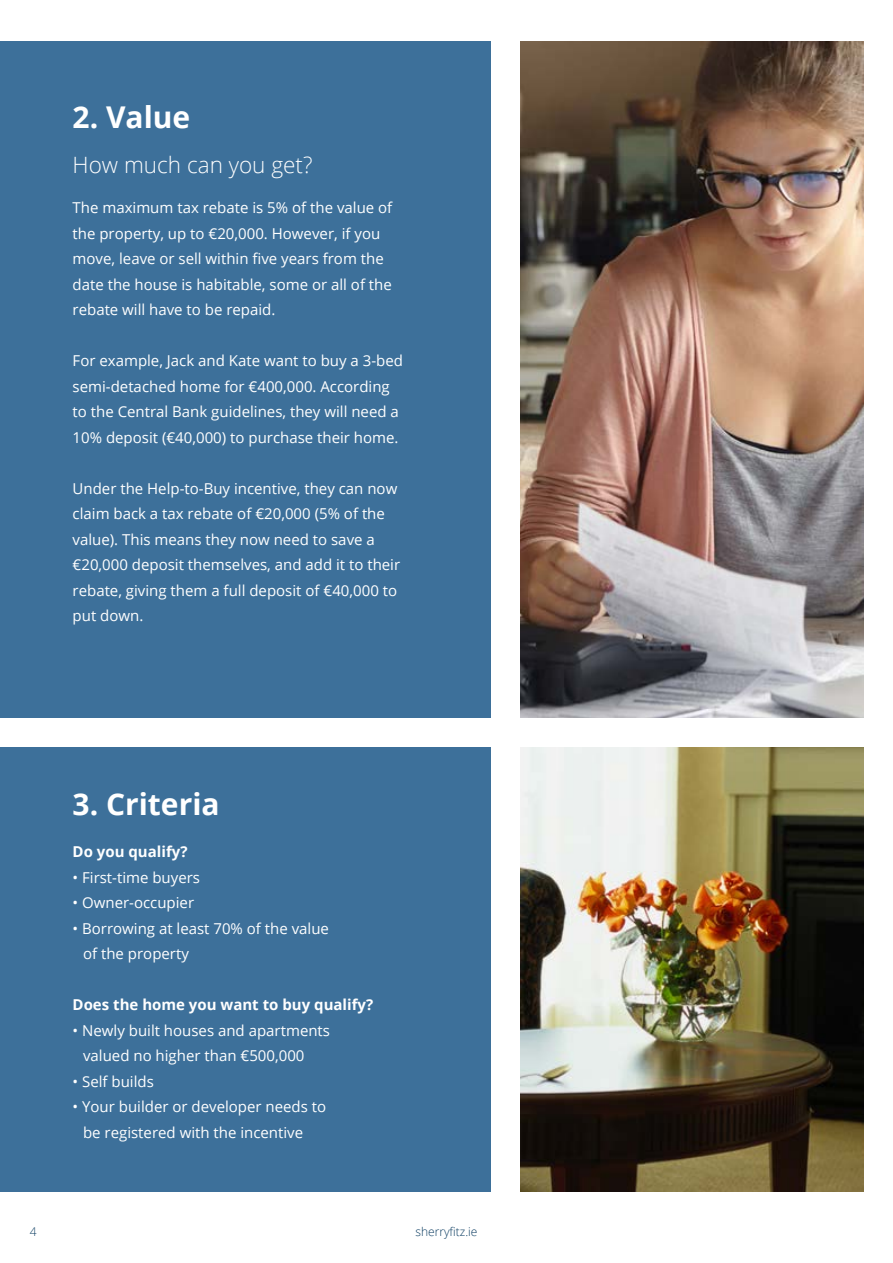
<style>
.page{position:relative;width:893px;height:1263px;background:#fff}
.page>*{position:absolute;margin:0;border:0;box-sizing:border-box;transform-origin:0 0}
.t1{font:700 30px "Open Sans";color:#fff}
.t2{font:300 22.5px "Open Sans";color:#fff}
.t3{font:15px/25.5px "Open Sans";color:#fff}
.t4{font:700 15px "Open Sans";color:#fff}
.t5{font:300 12px "Open Sans";color:#0b3c61}
</style>
<div class="page">
<img style="left:521px;top:747px;width:342px;height:445px">
<div style="left:0;top:41px;width:491px;height:676px;background:#3d709a"></div>
<img style="left:521px;top:41px;width:342px;height:676px">
<div style="left:0;top:747px;width:491px;height:445px;background:#3d709a"></div>
<h1 class="t1" style="left:73px;top:96px;width:119px">2. Value</h1>
<h2 class="t2" style="left:73px;top:149px;width:241px">How much can you get?</h2>
<p class="t3" style="left:73px;top:195px;width:321px">The maximum tax rebate is 5% of the value of the property, up to €20,000. However, if you move, leave or sell within five years from the date the house is habitable, some or all of the rebate will have to be repaid.</p>
<p class="t3" style="left:73px;top:348px;width:332px">For example, Jack and Kate want to buy a 3-bed semi-detached home for €400,000. According to the Central Bank guidelines, they will need a 10% deposit (€40,000) to purchase their home.</p>
<p class="t3" style="left:73px;top:475px;width:329px">Under the Help-to-Buy incentive, they can now claim back a tax rebate of €20,000 (5% of the value). This means they now need to save a €20,000 deposit themselves, and add it to their rebate, giving them a full deposit of €40,000 to put down.</p>
<h1 class="t1" style="left:73px;top:783px;width:148px">3. Criteria</h1>
<p class="t4" style="left:73px;top:841px;width:116px">Do you qualify?</p>
<p class="t3" style="left:73px;top:864px;width:129px">• First-time buyers</p>
<p class="t3" style="left:73px;top:890px;width:123px">• Owner-occupier</p>
<p class="t3" style="left:83px;top:915px;width:247px;text-indent:-10px">• Borrowing at least 70% of the value of the property</p>
<p class="t4" style="left:73px;top:994px;width:302px">Does the home you want to buy qualify?</p>
<p class="t3" style="left:83px;top:1017px;width:248px;text-indent:-10px">• Newly built houses and apartments valued no higher than €500,000</p>
<p class="t3" style="left:73px;top:1068px;width:83px">• Self builds</p>
<p class="t3" style="left:83px;top:1094px;width:245px;text-indent:-10px">• Your builder or developer needs to be registered with the incentive</p>
<p class="t5" style="left:30px;top:1223px;width:8px">4</p>
<p class="t5" style="left:415px;top:1223px;width:64px">sherryfitz.ie</p>
</div>
